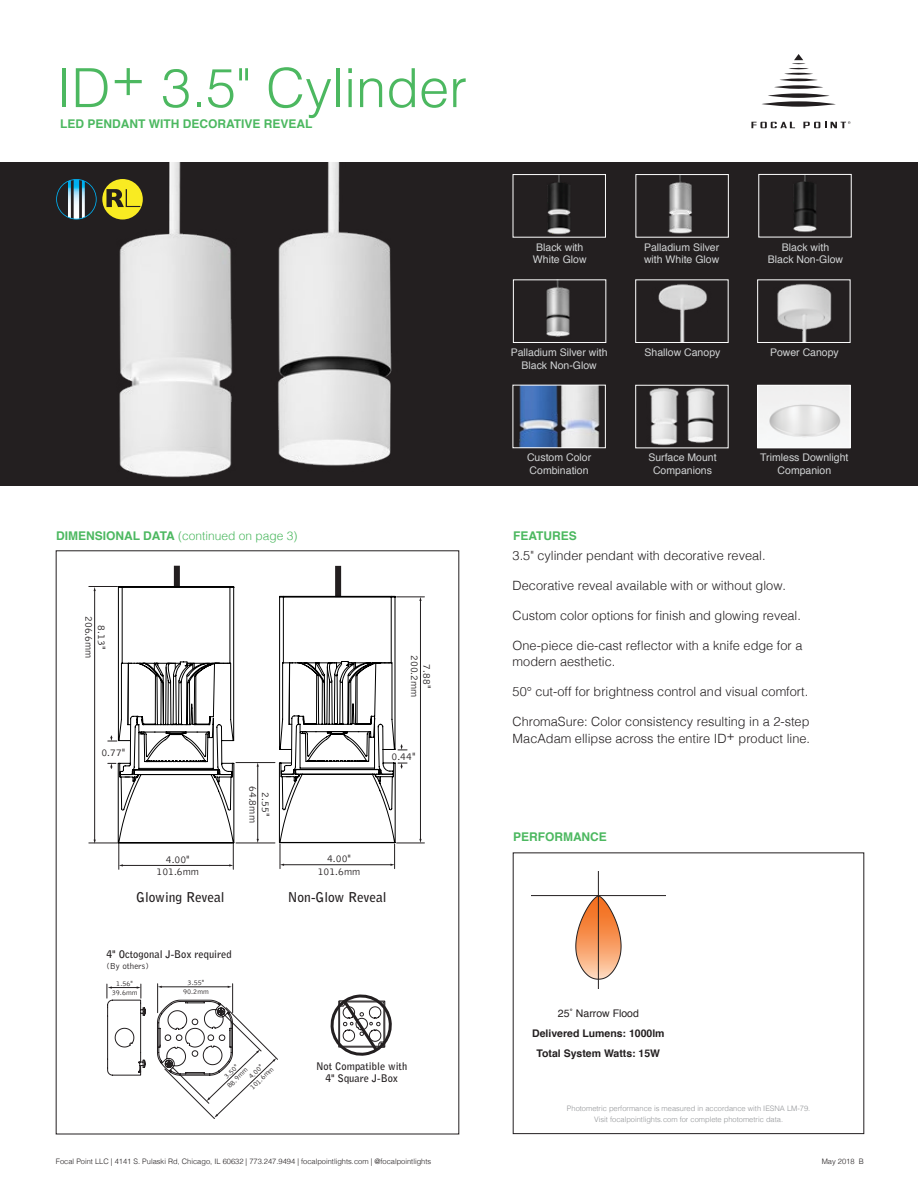
<style>
.page{position:relative;width:918px;height:1188px;background:#fff}
.page>*{position:absolute;margin:0;border:0;box-sizing:border-box;transform-origin:0 0}
.t1{font:300 54px "Helvetica";color:#4cb860}
.t2{font:700 13.5px "Bell Gothic";color:#231f20}
.t3{font:300 12.75px/16.5px "Helvetica";color:#231f20}
.t4{font:700 12px "Helvetica";color:#4cb860}
.t5{font:300 12px "Helvetica";color:#4cb860}
.t6{font:10.5px/12.6px "Helvetica";color:#d1d3d4;text-align:center}
.t7{font:300 10.5px/12.6px "Bell Gothic";color:#231f20;text-align:center}
.t8{font:700 10.5px/12.6px "Bell Gothic";color:#231f20;text-align:center}
.t9{font:700 10.5px/20.2px "Helvetica";color:#231f20;text-align:center}
.t10{font:10.5px "Helvetica";color:#231f20}
.t11{font:300 9px "Bell Gothic";color:#231f20}
.t12{font:300 7.5px/10.5px "Helvetica";color:#939598;text-align:center}
.t13{font:300 7.5px "Helvetica";color:#231f20}
.t14{font:300 7.35px/8.9px "Bell Gothic";color:#231f20;text-align:center}
.s1{font-weight:700}
</style>
<div class="page">
<div style="left:0;top:162px;width:918px;height:324px;background:#231f20"></div>
<svg style="left:762px;top:101px;width:74px;height:6px"></svg>
<svg style="left:768px;top:93px;width:62px;height:5px"></svg>
<svg style="left:774px;top:85px;width:49px;height:4px"></svg>
<hr style="left:780px;top:79px;width:38px;height:2px;background:#231f20;border-radius:50%">
<hr style="left:784px;top:73px;width:29px;height:2px;background:#231f20;border-radius:50%">
<svg style="left:789px;top:54px;width:20px;height:15px"></svg>
<svg style="left:751px;top:122px;width:44px;height:6px"></svg>
<svg style="left:803px;top:121px;width:47px;height:7px"></svg>
<img style="left:759px;top:387px;width:89px;height:59px">
<div style="left:757px;top:385px;width:93px;height:63px;border:1px solid #fff"></div>
<img style="left:777px;top:283px;width:55px;height:58px">
<div style="left:757px;top:279px;width:93px;height:64px;border:1px solid #fff"></div>
<img style="left:547px;top:176px;width:24px;height:59px">
<div style="left:513px;top:174px;width:93px;height:64px;border:1px solid #fff"></div>
<img style="left:793px;top:176px;width:24px;height:56px">
<div style="left:758px;top:174px;width:94px;height:63px;border:1px solid #fff"></div>
<img style="left:669px;top:176px;width:23px;height:58px">
<div style="left:636px;top:174px;width:93px;height:64px;border:1px solid #fff"></div>
<img style="left:546px;top:281px;width:24px;height:56px">
<div style="left:513px;top:279px;width:93px;height:64px;border:1px solid #fff"></div>
<img style="left:658px;top:284px;width:49px;height:57px">
<div style="left:635px;top:279px;width:94px;height:64px;border:1px solid #fff"></div>
<div style="left:174px;top:566px;width:6px;height:21px;background:#231f20"></div>
<hr style="left:236px;top:843px;width:39px;height:1px;background:#231f20">
<hr style="left:236px;top:762px;width:39px;height:1px;background:#231f20">
<hr style="left:257px;top:766px;width:1px;height:74px;background:#231f20">
<svg style="left:89px;top:586px;width:146px;height:283px"></svg>
<div style="left:335px;top:566px;width:6px;height:31px;background:#231f20"></div>
<svg style="left:279px;top:596px;width:145px;height:273px"></svg>
<svg style="left:107px;top:983px;width:171px;height:136px"></svg>
<svg style="left:575px;top:896px;width:47px;height:84px"></svg>
<hr style="left:531px;top:895px;width:134px;height:1px;background:#231f20">
<hr style="left:598px;top:871px;width:1px;height:118px;background:#231f20">
<img style="left:56px;top:162px;width:155px;height:316px">
<img style="left:211px;top:162px;width:181px;height:312px">
<div style="left:635px;top:385px;width:94px;height:63px;border:1px solid #fff"></div>
<img style="left:647px;top:385px;width:33px;height:63px">
<img style="left:684px;top:385px;width:32px;height:63px">
<img style="left:519px;top:387px;width:81px;height:59px">
<div style="left:513px;top:385px;width:93px;height:63px;border:1px solid #fff"></div>
<svg style="left:330px;top:995px;width:62px;height:61px"></svg>
<h1 class="t1" style="left:56px;top:42px;width:412px">ID+ 3.5" Cylinder</h1>
<p class="t4" style="left:60px;top:114px;width:254px">LED PENDANT WITH DECORATIVE REVEAL</p>
<p class="t6" style="left:644px;top:241px;width:77px;text-align:left">Palladium Silver with White Glow</p>
<p class="t6" style="left:533px;top:241px;width:55px">Black with<br>White Glow</p>
<p class="t6" style="left:768px;top:241px;width:77px">Black with<br>Black Non-Glow</p>
<p class="t6" style="left:511px;top:346px;width:98px">Palladium Silver with<br>Black Non-Glow</p>
<p class="t6" style="left:645px;top:346px;width:77px">Shallow Canopy</p>
<p class="t6" style="left:770px;top:346px;width:70px">Power Canopy</p>
<p class="t6" style="left:527px;top:452px;width:66px;text-align:left">Custom Color<br>Combination</p>
<p class="t6" style="left:648px;top:452px;width:70px">Surface Mount<br>Companions</p>
<p class="t6" style="left:760px;top:452px;width:90px">Trimless Downlight<br>Companion</p>
<p class="t5" style="left:56px;top:526px;width:243px"><span class="s1">DIMENSIONAL DATA</span> (continued on page 3)</p>
<p class="t4" style="left:513px;top:526px;width:65px">FEATURES</p>
<p class="t7" style="left:108px;top:616px;width:44px;rotate:90deg">8.13"<br>206.6mm</p>
<p class="t7" style="left:433px;top:655px;width:44px;rotate:90deg">7.88"<br>200.2mm</p>
<p class="t7" style="left:101px;top:746px;width:25px">0.77"</p>
<p class="t7" style="left:157px;top:853px;width:44px">4.00"<br>101.6mm</p>
<p class="t2" style="left:136px;top:889px;width:90px">Glowing Reveal</p>
<p class="t7" style="left:272px;top:786px;width:38px;rotate:90deg">2.55"<br>64.8mm</p>
<p class="t8" style="left:106px;top:948px;width:127px">4" Octogonal J-Box required</p>
<p class="t11" style="left:106px;top:961px;width:44px">(By others)</p>
<p class="t14" style="left:112px;top:979px;width:27px">1.56"<br>39.6mm</p>
<p class="t14" style="left:183px;top:978px;width:27px">3.55"<br>90.2mm</p>
<p class="t7" style="left:392px;top:751px;width:25px">0.44"</p>
<p class="t7" style="left:318px;top:853px;width:44px">4.00"<br>101.6mm</p>
<p class="t2" style="left:288px;top:889px;width:100px">Non-Glow Reveal</p>
<p class="t14" style="left:222px;top:1074px;width:18px;rotate:-44deg">3.50"</p>
<p class="t14" style="left:225px;top:1084px;width:27px;rotate:-44deg">88.9mm</p>
<p class="t14" style="left:247px;top:1075px;width:18px;rotate:-44deg">4.00"</p>
<p class="t14" style="left:248px;top:1085px;width:31px;rotate:-44deg">101.6mm</p>
<p class="t8" style="left:316px;top:1060px;width:93px">Not Compatible with<br>4" Square J-Box</p>
<p class="t13" style="left:56px;top:1155px;width:377px">Focal Point LLC | 4141 S. Pulaski Rd, Chicago, IL 60632 | 773.247.9494 | focalpointlights.com | @focalpointlights</p>
<p class="t3" style="left:513px;top:546px;width:254px">3.5" cylinder pendant with decorative reveal.</p>
<p class="t3" style="left:513px;top:576px;width:275px">Decorative reveal available with or without glow.</p>
<p class="t3" style="left:513px;top:606px;width:290px">Custom color options for finish and glowing reveal.</p>
<p class="t3" style="left:513px;top:636px;width:291px">One-piece die-cast reflector with a knife edge for a modern aesthetic.</p>
<p class="t3" style="left:513px;top:682px;width:297px">50° cut-off for brightness control and visual comfort.</p>
<p class="t3" style="left:513px;top:712px;width:299px">ChromaSure: Color consistency resulting in a 2-step<br>MacAdam ellipse across the entire ID+ product line.</p>
<p class="t4" style="left:513px;top:827px;width:95px">PERFORMANCE</p>
<p class="t10" style="left:558px;top:1005px;width:83px">25˚ Narrow Flood</p>
<p class="t9" style="left:532px;top:1023px;width:134px">Delivered Lumens: 1000lm<br>Total System Watts: 15W</p>
<p class="t12" style="left:567px;top:1103px;width:245px">Photometric performance is measured in accordance with IESNA LM-79.<br>Visit focalpointlights.com for complete photometric data.</p>
<p class="t13" style="left:822px;top:1155px;width:44px">May 2018 B</p>
</div>
